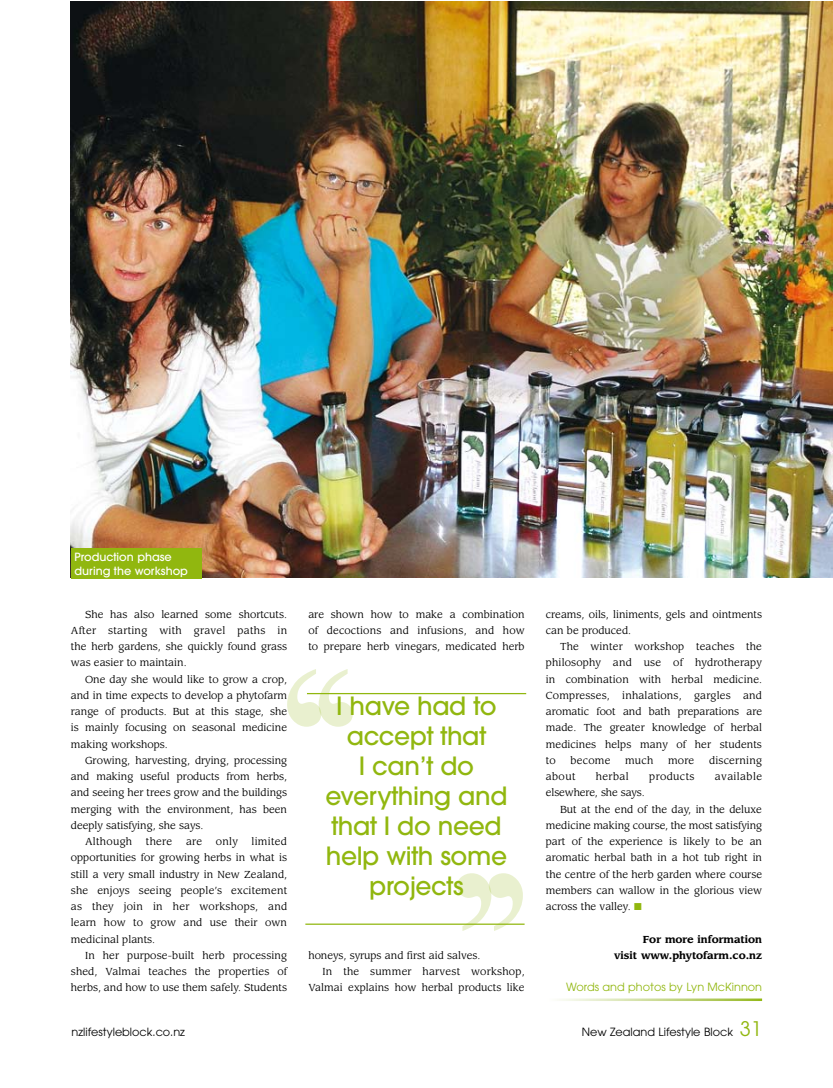
<style>
.page{position:relative;width:833px;height:1088px;background:#fff}
.page>*{position:absolute;margin:0;border:0;box-sizing:border-box;transform-origin:0 0}
.t1{font:500 25px/30px "Avant Garde";letter-spacing:-.015em;color:#91b70f;text-align:center}
.t2{font:11.25px "Avant Garde";color:#000}
.t3{font:500 11.25px/13.8px "Avant Garde";color:#fff}
.t4{font:11.25px "Avant Garde";color:#91b70f}
.t5{font:10px/16.2px "Leawood";color:#000;text-align:justify}
.t6{font:700 10px/16.2px "Leawood";color:#000;text-align:right}
.t7{font:10px "Leawood";letter-spacing:.02em;color:#000}
.t8{font:10px "Leawood";letter-spacing:.035em;color:#000}
.t9{font:10px "Leawood";letter-spacing:.03em;color:#000}
.s1{color:#91b70f}
.s2{font-size:20px;color:#91b70f}
</style>
<div class="page">
<img style="left:71px;top:2px;width:761px;height:575px">
<hr style="left:307px;top:693px;width:219px;height:1px;background:#91b70f">
<svg style="left:287px;top:669px;width:66px;height:58px"></svg>
<svg style="left:457px;top:873px;width:66px;height:58px"></svg>
<hr style="left:305px;top:923px;width:219px;height:2px;background:#91b70f">
<div style="left:71px;top:548px;width:131px;height:30px;background:#91b70f"></div>
<p class="t3" style="left:74px;top:550px;width:115px">Production phase during the workshop</p>
<p class="t5" style="left:71px;top:606px;width:218px;text-indent:14px">She has also learned some shortcuts.<br>After starting with gravel paths in the herb gardens, she quickly found grass was easier to maintain.</p>
<p class="t5" style="left:71px;top:671px;width:218px;text-indent:14px">One day she would like to grow a crop, and in time expects to develop a phytofarm range of products. But at this stage, she is mainly focusing on seasonal medicine making workshops.</p>
<p class="t5" style="left:85px;top:752px;width:203px">Growing, harvesting, drying, processing</p>
<p class="t5" style="left:71px;top:769px;width:218px">and making useful products from herbs,</p>
<p class="t5" style="left:71px;top:785px;width:218px">and seeing her trees grow and the buildings</p>
<p class="t5" style="left:71px;top:801px;width:218px">merging with the environment, has been</p>
<p class="t5" style="left:71px;top:817px;width:134px">deeply satisfying, she says.</p>
<p class="t9" style="left:85px;top:835px;width:49px">Although</p>
<p class="t5" style="left:146px;top:834px;width:28px">there</p>
<p class="t5" style="left:186px;top:834px;width:18px">are</p>
<p class="t5" style="left:216px;top:834px;width:23px">only</p>
<p class="t5" style="left:71px;top:834px;width:218px;text-indent:181px">limited opportunities for growing herbs in what is still a very small industry in New Zealand, she enjoys seeing people’s excitement as they join in her workshops, and learn how to grow and use their own medicinal plants.</p>
<p class="t5" style="left:71px;top:947px;width:218px;text-indent:14px">In her purpose-built herb processing shed, Valmai teaches the properties of herbs, and how to use them safely. Students</p>
<p class="t5" style="left:308px;top:606px;width:218px">are shown how to make a combination of decoctions and infusions, and how to prepare herb vinegars, medicated herb</p>
<h1 class="t1" style="left:325px;top:691px;width:184px">I have had to accept that<br>I can’t do everything and that I do need help with some projects</h1>
<p class="t5" style="left:308px;top:947px;width:174px">honeys, syrups and first aid salves.</p>
<p class="t7" style="left:322px;top:965px;width:204px">In the summer harvest workshop,</p>
<p class="t5" style="left:308px;top:980px;width:218px">Valmai explains how herbal products like</p>
<p class="t5" style="left:546px;top:606px;width:218px">creams, oils, liniments, gels and ointments can be produced.</p>
<p class="t5" style="left:546px;top:639px;width:218px;text-indent:14px">The winter workshop teaches the philosophy and use of hydrotherapy in combination with herbal medicine.<br>Compresses, inhalations, gargles and aromatic foot and bath preparations are made. The greater knowledge of herbal medicines helps many of her students to</p>
<p class="t5" style="left:570px;top:752px;width:41px">become</p>
<p class="t5" style="left:625px;top:752px;width:30px">much</p>
<p class="t5" style="left:668px;top:752px;width:28px">more</p>
<p class="t7" style="left:709px;top:754px;width:54px">discerning</p>
<p class="t5" style="left:546px;top:769px;width:31px">about</p>
<p class="t5" style="left:596px;top:769px;width:34px">herbal</p>
<p class="t8" style="left:649px;top:770px;width:47px">products</p>
<p class="t8" style="left:715px;top:770px;width:49px">available</p>
<p class="t5" style="left:546px;top:785px;width:100px">elsewhere, she says.</p>
<p class="t5" style="left:560px;top:801px;width:203px">But at the end of the day, in the deluxe</p>
<p class="t5" style="left:546px;top:817px;width:218px">medicine making course, the most satisfying</p>
<p class="t5" style="left:546px;top:834px;width:218px">part of the experience is likely to be an</p>
<p class="t5" style="left:546px;top:850px;width:218px">aromatic herbal bath in a hot tub right in</p>
<p class="t5" style="left:546px;top:866px;width:218px">the centre of the herb garden where course</p>
<p class="t5" style="left:546px;top:882px;width:218px">members can wallow in the glorious view</p>
<p class="t5" style="left:546px;top:899px;width:97px">across the valley. <span class="s1">■</span></p>
<p class="t6" style="left:614px;top:931px;width:149px">For more information<br>visit www.phytofarm.co.nz</p>
<p class="t4" style="left:566px;top:981px;width:197px">Words and photos by Lyn McKinnon</p>
<p class="t2" style="left:72px;top:1025px;width:115px">nzlifestyleblock.co.nz</p>
<p class="t2" style="left:582px;top:1025px;width:182px">New Zealand Lifestyle Block <span class="s2">31</span></p>
</div>
